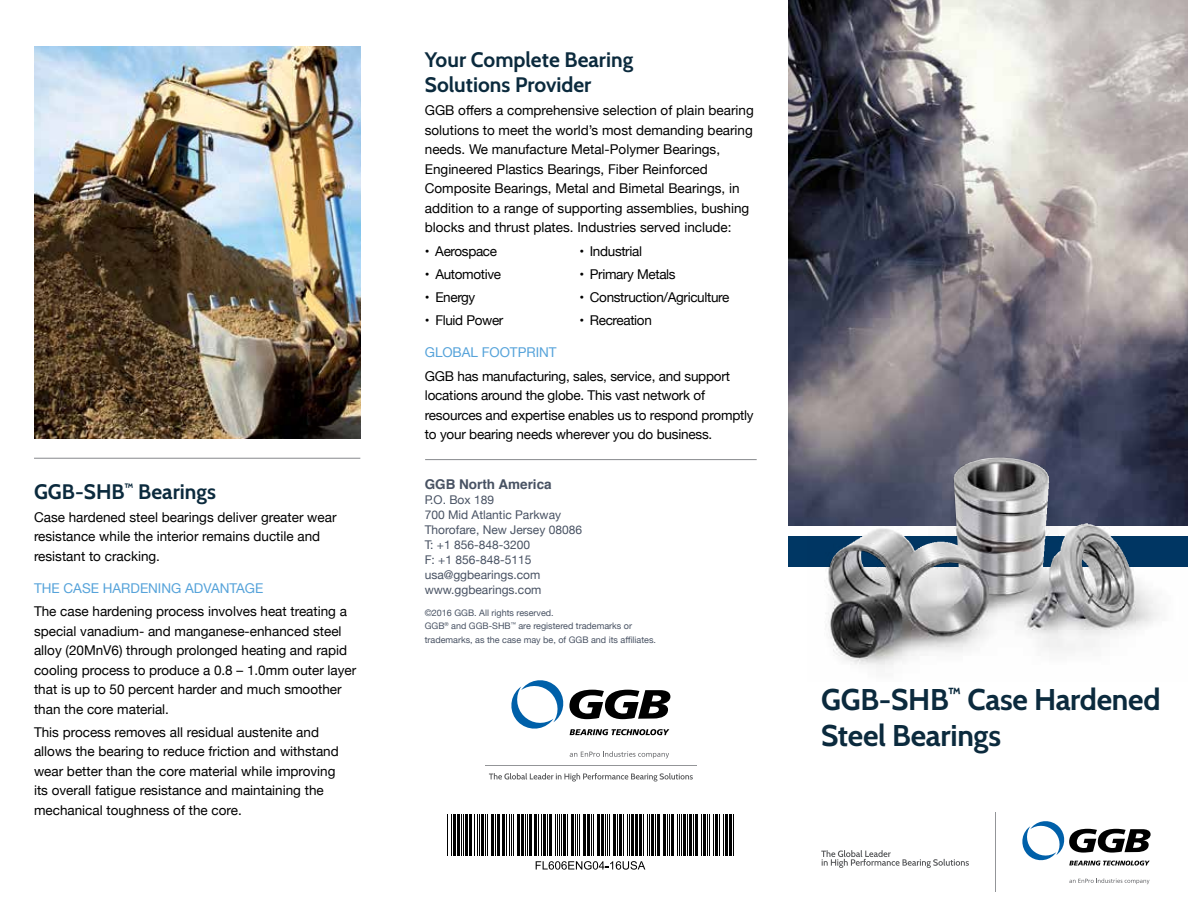
<style>
.page{position:relative;width:1188px;height:918px;background:#fff}
.page>*{position:absolute;margin:0;border:0;box-sizing:border-box;transform-origin:0 0}
.t1{font:700 30px/36px "Cabin";letter-spacing:-.01em;color:#0b2a3d}
.t2{font:700 21px/25.2px "Cabin";color:#0b2a3d}
.t3{font:13.5px/19.5px "Helvetica Neue";color:#000}
.t4{font:13.5px "Helvetica Neue";letter-spacing:-.025em;color:#000}
.t5{font:13.5px "Helvetica Neue";color:#56a3da}
.t6{font:700 13.5px "Helvetica";color:#485263}
.t7{font:12px/15px "Helvetica Neue";color:#485263}
.t8{font:9px/13.5px "Helvetica Neue";color:#485263}
</style>
<div class="page">
<div style="left:789px;top:536px;width:399px;height:31px;background:#003764"></div>
<hr style="left:447px;top:815px;width:1px;height:41px;background:#000">
<hr style="left:451px;top:815px;width:1px;height:41px;background:#000">
<hr style="left:453px;top:815px;width:2px;height:41px;background:#000">
<hr style="left:457px;top:815px;width:2px;height:41px;background:#000">
<hr style="left:461px;top:815px;width:1px;height:41px;background:#000">
<hr style="left:463px;top:815px;width:1px;height:41px;background:#000">
<hr style="left:465px;top:815px;width:3px;height:41px;background:#000">
<hr style="left:469px;top:815px;width:2px;height:41px;background:#000">
<hr style="left:475px;top:815px;width:1px;height:41px;background:#000">
<hr style="left:477px;top:815px;width:1px;height:41px;background:#000">
<hr style="left:479px;top:815px;width:1px;height:41px;background:#000">
<hr style="left:481px;top:815px;width:3px;height:41px;background:#000">
<hr style="left:485px;top:815px;width:1px;height:41px;background:#000">
<hr style="left:487px;top:815px;width:1px;height:41px;background:#000">
<hr style="left:491px;top:815px;width:3px;height:41px;background:#000">
<hr style="left:495px;top:815px;width:1px;height:41px;background:#000">
<hr style="left:497px;top:815px;width:3px;height:41px;background:#000">
<hr style="left:503px;top:815px;width:2px;height:41px;background:#000">
<hr style="left:507px;top:815px;width:1px;height:41px;background:#000">
<hr style="left:509px;top:815px;width:1px;height:41px;background:#000">
<hr style="left:511px;top:815px;width:1px;height:41px;background:#000">
<hr style="left:513px;top:815px;width:1px;height:41px;background:#000">
<hr style="left:517px;top:815px;width:2px;height:41px;background:#000">
<hr style="left:521px;top:815px;width:2px;height:41px;background:#000">
<hr style="left:525px;top:815px;width:1px;height:41px;background:#000">
<hr style="left:527px;top:815px;width:1px;height:41px;background:#000">
<hr style="left:529px;top:815px;width:3px;height:41px;background:#000">
<hr style="left:535px;top:815px;width:2px;height:41px;background:#000">
<hr style="left:539px;top:815px;width:1px;height:41px;background:#000">
<hr style="left:541px;top:815px;width:1px;height:41px;background:#000">
<hr style="left:543px;top:815px;width:2px;height:41px;background:#000">
<hr style="left:547px;top:815px;width:1px;height:41px;background:#000">
<hr style="left:549px;top:815px;width:3px;height:41px;background:#000">
<hr style="left:555px;top:815px;width:1px;height:41px;background:#000">
<hr style="left:557px;top:815px;width:1px;height:41px;background:#000">
<hr style="left:559px;top:815px;width:1px;height:41px;background:#000">
<hr style="left:561px;top:815px;width:1px;height:41px;background:#000">
<hr style="left:563px;top:815px;width:3px;height:41px;background:#000">
<hr style="left:567px;top:815px;width:1px;height:41px;background:#000">
<hr style="left:571px;top:815px;width:3px;height:41px;background:#000">
<hr style="left:575px;top:815px;width:1px;height:41px;background:#000">
<hr style="left:577px;top:815px;width:1px;height:41px;background:#000">
<hr style="left:579px;top:815px;width:1px;height:41px;background:#000">
<hr style="left:583px;top:815px;width:3px;height:41px;background:#000">
<hr style="left:587px;top:815px;width:3px;height:41px;background:#000">
<hr style="left:591px;top:815px;width:1px;height:41px;background:#000">
<hr style="left:593px;top:815px;width:1px;height:41px;background:#000">
<hr style="left:597px;top:815px;width:3px;height:41px;background:#000">
<hr style="left:601px;top:815px;width:2px;height:41px;background:#000">
<hr style="left:605px;top:815px;width:1px;height:41px;background:#000">
<hr style="left:607px;top:815px;width:1px;height:41px;background:#000">
<hr style="left:609px;top:815px;width:1px;height:41px;background:#000">
<hr style="left:613px;top:815px;width:3px;height:41px;background:#000">
<hr style="left:617px;top:815px;width:1px;height:41px;background:#000">
<hr style="left:619px;top:815px;width:3px;height:41px;background:#000">
<hr style="left:623px;top:815px;width:1px;height:41px;background:#000">
<hr style="left:627px;top:815px;width:1px;height:41px;background:#000">
<hr style="left:629px;top:815px;width:1px;height:41px;background:#000">
<hr style="left:631px;top:815px;width:3px;height:41px;background:#000">
<hr style="left:635px;top:815px;width:3px;height:41px;background:#000">
<hr style="left:639px;top:815px;width:3px;height:41px;background:#000">
<hr style="left:643px;top:815px;width:1px;height:41px;background:#000">
<hr style="left:647px;top:815px;width:1px;height:41px;background:#000">
<hr style="left:649px;top:815px;width:1px;height:41px;background:#000">
<hr style="left:651px;top:815px;width:3px;height:41px;background:#000">
<hr style="left:655px;top:815px;width:1px;height:41px;background:#000">
<hr style="left:657px;top:815px;width:3px;height:41px;background:#000">
<hr style="left:663px;top:815px;width:2px;height:41px;background:#000">
<hr style="left:667px;top:815px;width:1px;height:41px;background:#000">
<hr style="left:669px;top:815px;width:1px;height:41px;background:#000">
<hr style="left:671px;top:815px;width:3px;height:41px;background:#000">
<hr style="left:677px;top:815px;width:1px;height:41px;background:#000">
<hr style="left:679px;top:815px;width:1px;height:41px;background:#000">
<hr style="left:681px;top:815px;width:1px;height:41px;background:#000">
<hr style="left:683px;top:815px;width:3px;height:41px;background:#000">
<hr style="left:687px;top:815px;width:1px;height:41px;background:#000">
<hr style="left:689px;top:815px;width:3px;height:41px;background:#000">
<hr style="left:693px;top:815px;width:1px;height:41px;background:#000">
<hr style="left:695px;top:815px;width:3px;height:41px;background:#000">
<hr style="left:701px;top:815px;width:1px;height:41px;background:#000">
<hr style="left:703px;top:815px;width:3px;height:41px;background:#000">
<hr style="left:707px;top:815px;width:1px;height:41px;background:#000">
<hr style="left:709px;top:815px;width:1px;height:41px;background:#000">
<hr style="left:713px;top:815px;width:1px;height:41px;background:#000">
<hr style="left:715px;top:815px;width:3px;height:41px;background:#000">
<hr style="left:719px;top:815px;width:1px;height:41px;background:#000">
<hr style="left:723px;top:815px;width:1px;height:41px;background:#000">
<hr style="left:725px;top:815px;width:3px;height:41px;background:#000">
<hr style="left:729px;top:815px;width:3px;height:41px;background:#000">
<hr style="left:733px;top:815px;width:1px;height:41px;background:#000">
<svg style="left:536px;top:861px;width:109px;height:9px"></svg>
<svg style="left:1022px;top:821px;width:129px;height:45px"></svg>
<svg style="left:1069px;top:878px;width:81px;height:6px"></svg>
<hr style="left:995px;top:812px;width:1px;height:80px;background:#939598">
<svg style="left:821px;top:850px;width:148px;height:18px"></svg>
<img style="left:34px;top:47px;width:326px;height:391px">
<hr style="left:425px;top:459px;width:332px;height:1px;background:#939598">
<hr style="left:34px;top:458px;width:326px;height:1px;background:#939598">
<img style="left:789px;top:0;width:399px;height:526px">
<svg style="left:511px;top:680px;width:159px;height:55px"></svg>
<svg style="left:570px;top:751px;width:99px;height:7px"></svg>
<hr style="left:485px;top:765px;width:212px;height:1px;background:#939598">
<svg style="left:489px;top:773px;width:204px;height:9px"></svg>
<img style="left:808px;top:450px;width:380px;height:218px">
<img style="left:827px;top:462px;width:146px;height:189px">
<h2 class="t2" style="left:34px;top:479px;width:183px">GGB-SHB<sup>™</sup> Bearings</h2>
<p class="t3" style="left:34px;top:508px;width:304px">Case hardened steel bearings deliver greater wear resistance while the interior remains ductile and resistant to cracking.</p>
<p class="t5" style="left:34px;top:578px;width:231px">THE CASE HARDENING ADVANTAGE</p>
<p class="t3" style="left:34px;top:602px;width:324px">The case hardening process involves heat treating a special vanadium- and manganese-enhanced steel alloy (20MnV6) through prolonged heating and rapid cooling process to produce a 0.8 – 1.0mm outer layer that is up to 50 percent harder and much smoother than the core material.</p>
<p class="t3" style="left:34px;top:723px;width:306px">This process removes all residual austenite and allows the bearing to reduce friction and withstand wear better than the core material while improving its overall fatigue resistance and maintaining the mechanical toughness of the core.</p>
<h2 class="t2" style="left:425px;top:47px;width:210px">Your Complete Bearing<br>Solutions Provider</h2>
<p class="t3" style="left:425px;top:102px;width:331px">GGB offers a comprehensive selection of plain bearing solutions to meet the world’s most demanding bearing needs. We manufacture Metal-Polymer Bearings, Engineered Plastics Bearings, Fiber Reinforced Composite Bearings, Metal and Bimetal Bearings, in addition to a range of supporting assemblies, bushing blocks and thrust plates. Industries served include:</p>
<p class="t4" style="left:425px;top:241px;width:74px">• Aerospace</p>
<p class="t4" style="left:579px;top:241px;width:64px">• Industrial</p>
<p class="t4" style="left:425px;top:264px;width:78px">• Automotive</p>
<p class="t4" style="left:579px;top:264px;width:98px">• Primary Metals</p>
<p class="t3" style="left:425px;top:288px;width:52px">• Energy</p>
<p class="t4" style="left:579px;top:288px;width:151px">• Construction/Agriculture</p>
<p class="t4" style="left:425px;top:311px;width:80px">• Fluid Power</p>
<p class="t4" style="left:579px;top:311px;width:74px">• Recreation</p>
<p class="t5" style="left:425px;top:343px;width:133px">GLOBAL FOOTPRINT</p>
<p class="t3" style="left:425px;top:367px;width:330px">GGB has manufacturing, sales, service, and support locations around the globe. This vast network of resources and expertise enables us to respond promptly to your bearing needs wherever you do business.</p>
<p class="t6" style="left:425px;top:474px;width:129px">GGB North America</p>
<p class="t7" style="left:425px;top:493px;width:159px">P.O. Box 189<br>700 Mid Atlantic Parkway<br>Thorofare, New Jersey 08086<br>T: +1 856-848-3200<br>F: +1 856-848-5115 usa@ggbearings.com www.ggbearings.com</p>
<p class="t8" style="left:425px;top:606px;width:233px">©2016 GGB. All rights reserved.<br>GGB<sup>®</sup> and GGB-SHB<sup>™</sup> are registered trademarks or trademarks, as the case may be, of GGB and its affiliates.</p>
<h1 class="t1" style="left:821px;top:682px;width:341px">GGB-SHB<sup>™</sup> Case Hardened<br>Steel Bearings</h1>
</div>
